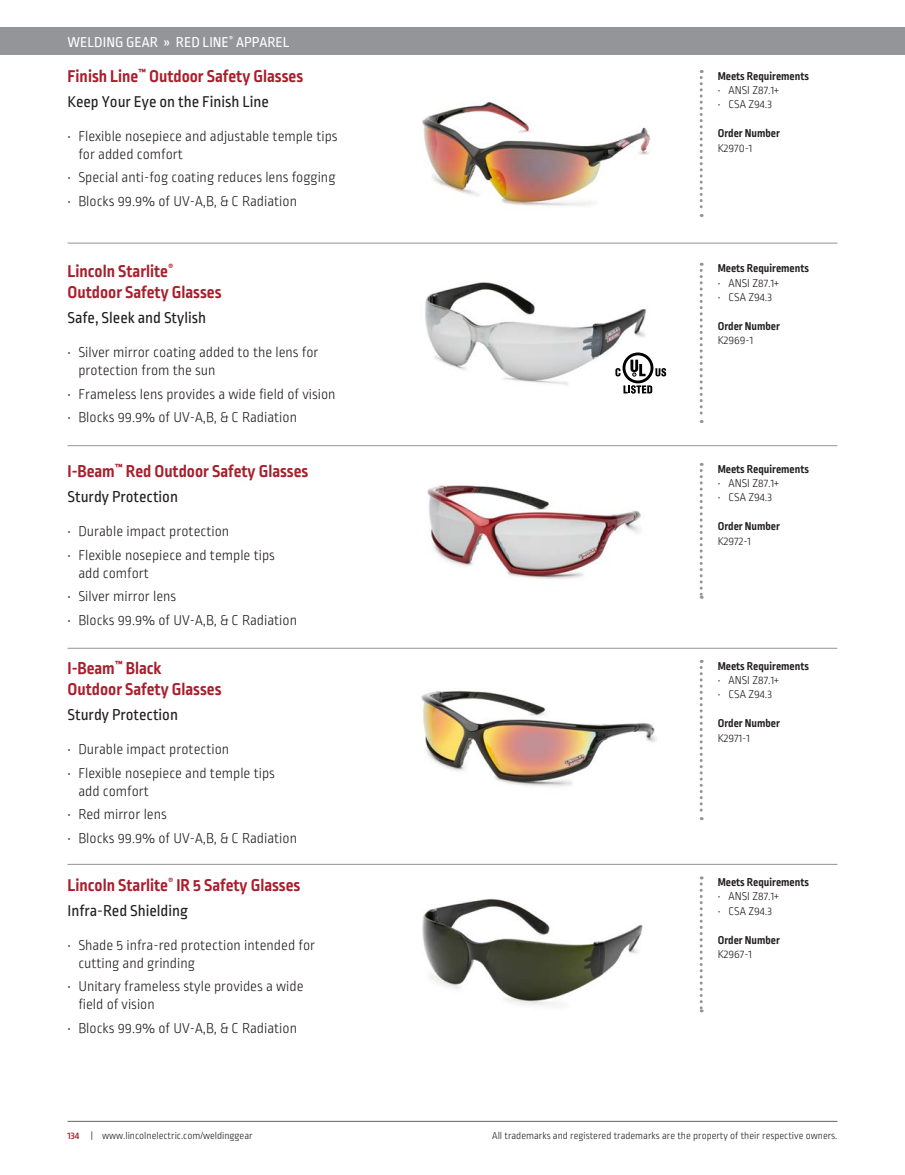
<style>
.page{position:relative;width:905px;height:1175px;background:#fff}
.page>*{position:absolute;margin:0;border:0;box-sizing:border-box;transform-origin:0 0}
.Legacy_Machines_-_He{font:700 18px/21px "Ropa Sans Pro";color:#ab1e2c}
.Legacy_Machines_-_Su{font:16.5px "Ropa Sans Pro";color:#231f20}
.Lagacy_Machines_-_Bu{font:300 15px/18px "Ropa Sans Pro";color:#231f20}
.t1{font:15px "Ropa Sans Pro";color:#fff}
.Legacy_Machines_-_Si{font:700 12px "Ropa Sans Pro";color:#231f20}
.Legacy_Machines_-_Si-2{font:300 12px "Ropa Sans Pro";color:#231f20}
.Captions_1{font:300 10.5px "Ropa Sans Pro";color:#231f20}
.s1{font-weight:500;color:#ab1e2c}
</style>
<div class="page">
<img style="left:422px;top:102px;width:229px;height:104px">
<img style="left:422px;top:898px;width:221px;height:107px">
<img style="left:425px;top:282px;width:242px;height:112px">
<img style="left:421px;top:691px;width:236px;height:96px">
<img style="left:427px;top:485px;width:214px;height:94px">
<div style="left:0;top:27px;width:904px;height:27px;background:#939598"></div>
<hr style="left:68px;top:1120px;width:769px;height:1px;background:#636366">
<svg style="left:699px;top:70px;width:3px;height:147px"></svg>
<hr style="left:68px;top:445px;width:769px;height:1px;background:#939598">
<svg style="left:699px;top:463px;width:3px;height:136px"></svg>
<hr style="left:68px;top:243px;width:769px;height:1px;background:#939598">
<svg style="left:699px;top:263px;width:3px;height:160px"></svg>
<svg style="left:623px;top:385px;width:29px;height:8px"></svg>
<svg style="left:655px;top:368px;width:11px;height:8px"></svg>
<svg style="left:622px;top:352px;width:31px;height:31px"></svg>
<svg style="left:625px;top:355px;width:25px;height:25px"></svg>
<svg style="left:630px;top:360px;width:15px;height:16px"></svg>
<svg style="left:615px;top:368px;width:5px;height:8px"></svg>
<hr style="left:68px;top:864px;width:769px;height:1px;background:#939598">
<svg style="left:699px;top:876px;width:3px;height:136px"></svg>
<hr style="left:68px;top:648px;width:769px;height:1px;background:#939598">
<svg style="left:699px;top:660px;width:3px;height:160px"></svg>
<p class="t1" style="left:68px;top:34px;width:224px">WELDING GEAR » RED LINE<sup>®</sup> APPAREL</p>
<p class="Legacy_Machines_-_He" style="left:68px;top:67px;width:237px">Finish Line<sup>™</sup> Outdoor Safety Glasses</p>
<p class="Legacy_Machines_-_Su" style="left:68px;top:93px;width:203px">Keep Your Eye on the Finish Line</p>
<p class="Lagacy_Machines_-_Bu" style="left:78px;top:128px;width:261px;text-indent:-11px">• Flexible nosepiece and adjustable temple tips for added comfort</p>
<p class="Lagacy_Machines_-_Bu" style="left:68px;top:169px;width:269px">• Special anti-fog coating reduces lens fogging</p>
<p class="Lagacy_Machines_-_Bu" style="left:68px;top:193px;width:231px">• Blocks 99.9% of UV-A,B, &amp; C Radiation</p>
<p class="Legacy_Machines_-_He" style="left:68px;top:262px;width:155px">Lincoln Starlite<sup>®<br></sup>Outdoor Safety Glasses</p>
<p class="Legacy_Machines_-_Su" style="left:68px;top:309px;width:140px">Safe, Sleek and Stylish</p>
<p class="Lagacy_Machines_-_Bu" style="left:78px;top:344px;width:242px;text-indent:-11px">• Silver mirror coating added to the lens for protection from the sun</p>
<p class="Lagacy_Machines_-_Bu" style="left:68px;top:386px;width:269px">• Frameless lens provides a wide field of vision</p>
<p class="Lagacy_Machines_-_Bu" style="left:68px;top:409px;width:231px">• Blocks 99.9% of UV-A,B, &amp; C Radiation</p>
<p class="Legacy_Machines_-_He" style="left:68px;top:462px;width:242px">I-Beam<sup>™</sup> Red Outdoor Safety Glasses</p>
<p class="Legacy_Machines_-_Su" style="left:68px;top:488px;width:112px">Sturdy Protection</p>
<p class="Lagacy_Machines_-_Bu" style="left:68px;top:523px;width:163px">• Durable impact protection</p>
<p class="Lagacy_Machines_-_Bu" style="left:78px;top:547px;width:198px;text-indent:-11px">• Flexible nosepiece and temple tips add comfort</p>
<p class="Lagacy_Machines_-_Bu" style="left:68px;top:588px;width:110px">• Silver mirror lens</p>
<p class="Lagacy_Machines_-_Bu" style="left:68px;top:612px;width:231px">• Blocks 99.9% of UV-A,B, &amp; C Radiation</p>
<p class="Legacy_Machines_-_He" style="left:67px;top:659px;width:155px">I-Beam<sup>™</sup> Black<br>Outdoor Safety Glasses</p>
<p class="Legacy_Machines_-_Su" style="left:68px;top:706px;width:112px">Sturdy Protection</p>
<p class="Lagacy_Machines_-_Bu" style="left:68px;top:741px;width:163px">• Durable impact protection</p>
<p class="Lagacy_Machines_-_Bu" style="left:78px;top:765px;width:198px;text-indent:-11px">• Flexible nosepiece and temple tips add comfort</p>
<p class="Lagacy_Machines_-_Bu" style="left:68px;top:806px;width:101px">• Red mirror lens</p>
<p class="Lagacy_Machines_-_Bu" style="left:68px;top:829px;width:231px">• Blocks 99.9% of UV-A,B, &amp; C Radiation</p>
<p class="Legacy_Machines_-_He" style="left:68px;top:875px;width:234px">Lincoln Starlite<sup>®</sup> IR 5 Safety Glasses</p>
<p class="Legacy_Machines_-_Su" style="left:68px;top:901px;width:122px">Infra-Red Shielding</p>
<p class="Lagacy_Machines_-_Bu" style="left:78px;top:937px;width:238px;text-indent:-11px">• Shade 5 infra-red protection intended for cutting and grinding</p>
<p class="Lagacy_Machines_-_Bu" style="left:78px;top:978px;width:227px;text-indent:-11px">• Unitary frameless style provides a wide field of vision</p>
<p class="Lagacy_Machines_-_Bu" style="left:68px;top:1019px;width:231px">• Blocks 99.9% of UV-A,B, &amp; C Radiation</p>
<p class="Legacy_Machines_-_Si" style="left:717px;top:69px;width:93px">Meets Requirements</p>
<p class="Legacy_Machines_-_Si-2" style="left:717px;top:84px;width:63px">• ANSI Z87.1+</p>
<p class="Legacy_Machines_-_Si-2" style="left:717px;top:98px;width:56px">• CSA Z94.3</p>
<p class="Legacy_Machines_-_Si" style="left:717px;top:126px;width:64px">Order Number</p>
<p class="Legacy_Machines_-_Si-2" style="left:717px;top:141px;width:36px">K2970-1</p>
<p class="Legacy_Machines_-_Si" style="left:717px;top:262px;width:93px">Meets Requirements</p>
<p class="Legacy_Machines_-_Si-2" style="left:717px;top:276px;width:63px">• ANSI Z87.1+</p>
<p class="Legacy_Machines_-_Si-2" style="left:717px;top:291px;width:56px">• CSA Z94.3</p>
<p class="Legacy_Machines_-_Si" style="left:717px;top:319px;width:64px">Order Number</p>
<p class="Legacy_Machines_-_Si-2" style="left:717px;top:334px;width:37px">K2969-1</p>
<p class="Legacy_Machines_-_Si" style="left:717px;top:462px;width:93px">Meets Requirements</p>
<p class="Legacy_Machines_-_Si-2" style="left:717px;top:477px;width:63px">• ANSI Z87.1+</p>
<p class="Legacy_Machines_-_Si-2" style="left:717px;top:491px;width:56px">• CSA Z94.3</p>
<p class="Legacy_Machines_-_Si" style="left:717px;top:519px;width:64px">Order Number</p>
<p class="Legacy_Machines_-_Si-2" style="left:717px;top:534px;width:35px">K2972-1</p>
<p class="Legacy_Machines_-_Si" style="left:717px;top:659px;width:93px">Meets Requirements</p>
<p class="Legacy_Machines_-_Si-2" style="left:717px;top:673px;width:63px">• ANSI Z87.1+</p>
<p class="Legacy_Machines_-_Si-2" style="left:717px;top:688px;width:56px">• CSA Z94.3</p>
<p class="Legacy_Machines_-_Si" style="left:717px;top:716px;width:64px">Order Number</p>
<p class="Legacy_Machines_-_Si-2" style="left:717px;top:731px;width:34px">K2971-1</p>
<p class="Legacy_Machines_-_Si" style="left:717px;top:875px;width:93px">Meets Requirements</p>
<p class="Legacy_Machines_-_Si-2" style="left:717px;top:890px;width:63px">• ANSI Z87.1+</p>
<p class="Legacy_Machines_-_Si-2" style="left:717px;top:904px;width:56px">• CSA Z94.3</p>
<p class="Legacy_Machines_-_Si" style="left:717px;top:933px;width:64px">Order Number</p>
<p class="Legacy_Machines_-_Si-2" style="left:717px;top:947px;width:36px">K2967-1</p>
<p class="Captions_1" style="left:68px;top:1130px;width:186px"><span class="s1">134</span> | www.lincolnelectric.com/weldinggear</p>
<p class="Captions_1" style="left:492px;top:1130px;width:347px">All trademarks and registered trademarks are the property of their respective owners.</p>
</div>
